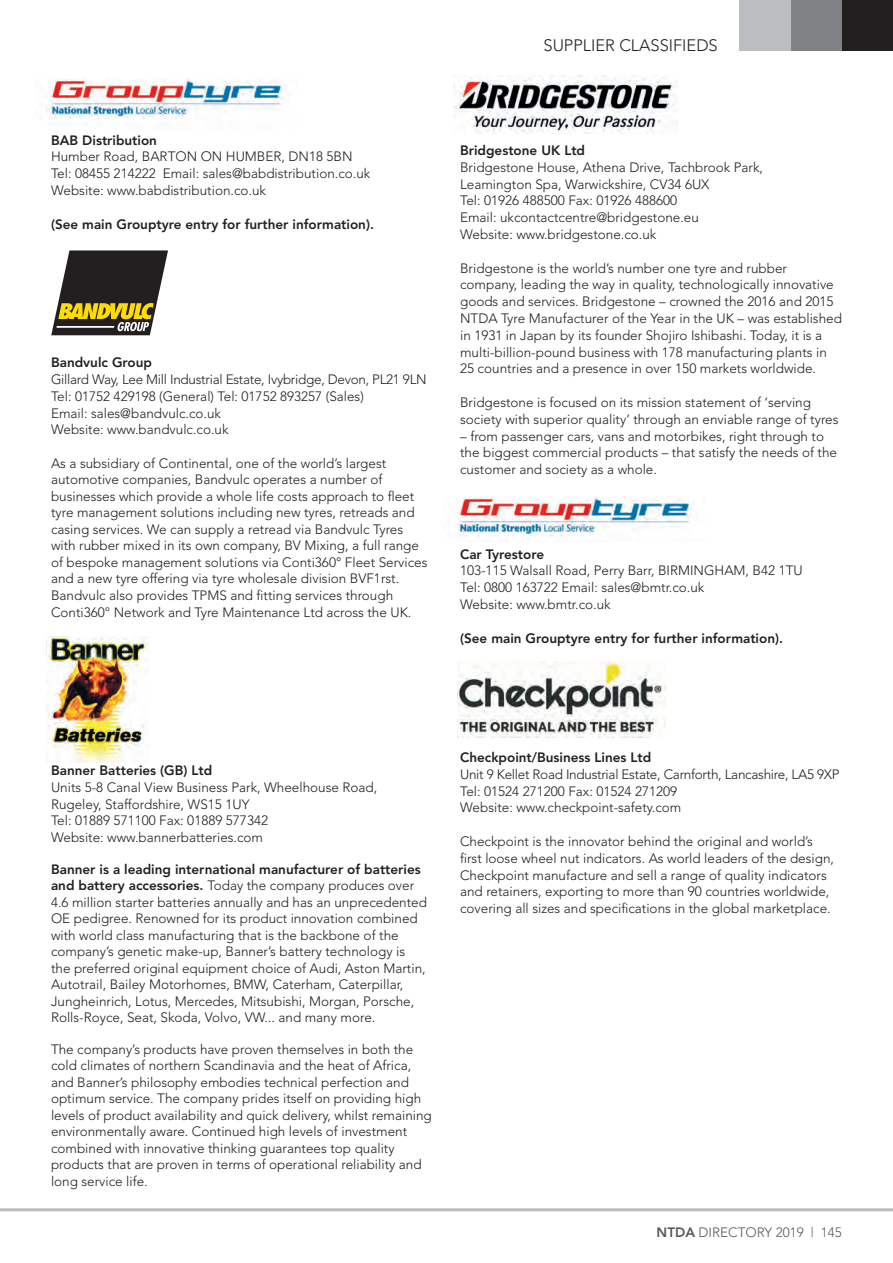
<style>
.page{position:relative;width:893px;height:1263px;background:#fff}
.page>*{position:absolute;margin:0;border:0;box-sizing:border-box;transform-origin:0 0}
.t1{font:300 16.5px "Avenir";color:#231f20}
.t2{font:300 13.5px/16.8px "Avenir";color:#231f20}
.t3{font:800 13.5px "Avenir";color:#231f20}
.t4{font:300 13.5px/16.8px "Avenir";letter-spacing:-.02em;color:#231f20}
.t5{font:300 13.5px "Avenir";color:#57585a}
.s1{font-weight:800}
</style>
<div class="page">
<hr style="left:0;top:1208px;width:893px;height:3px;background:#bcbdc0">
<div style="left:842px;top:0;width:51px;height:51px;background:#231f20"></div>
<div style="left:791px;top:0;width:51px;height:51px;background:#808285"></div>
<div style="left:739px;top:0;width:52px;height:51px;background:#bcbdc0"></div>
<img style="left:46px;top:79px;width:243px;height:46px">
<img style="left:454px;top:75px;width:223px;height:58px">
<svg style="left:51px;top:250px;width:117px;height:85px"></svg>
<hr style="left:56px;top:326px;width:58px;height:2px;background:#fff">
<img style="left:47px;top:636px;width:101px;height:126px">
<img style="left:449px;top:496px;width:246px;height:45px">
<img style="left:458px;top:661px;width:208px;height:76px">
<p class="t3" style="left:51px;top:132px;width:108px">BAB Distribution</p>
<p class="t2" style="left:51px;top:148px;width:321px">Humber Road, BARTON ON HUMBER, DN18 5BN<br>Tel: 08455 214222 Email: sales@babdistribution.co.uk<br>Website: www.babdistribution.co.uk</p>
<p class="t3" style="left:51px;top:216px;width:324px">(See main Grouptyre entry for further information).</p>
<p class="t3" style="left:51px;top:355px;width:103px">Bandvulc Group</p>
<p class="t2" style="left:51px;top:371px;width:377px">Gillard Way, Lee Mill Industrial Estate, Ivybridge, Devon, PL21 9LN Tel: 01752 429198 (General) Tel: 01752 893257 (Sales)<br>Email: sales@bandvulc.co.uk<br>Website: www.bandvulc.co.uk</p>
<p class="t2" style="left:51px;top:455px;width:378px">As a subsidiary of Continental, one of the world’s largest automotive companies, Bandvulc operates a number of businesses which provide a whole life costs approach to fleet tyre management solutions including new tyres, retreads and casing services. We can supply a retread via Bandvulc Tyres with rubber mixed in its own company, BV Mixing, a full range of bespoke management solutions via Conti360° Fleet Services and a new tyre offering via tyre wholesale division BVF1rst.<br>Bandvulc also provides TPMS and fitting services through Conti360° Network and Tyre Maintenance Ltd across the UK.</p>
<p class="t1" style="left:543px;top:36px;width:176px">SUPPLIER CLASSIFIEDS</p>
<p class="t3" style="left:460px;top:142px;width:126px">Bridgestone UK Ltd</p>
<p class="t2" style="left:460px;top:159px;width:304px">Bridgestone House, Athena Drive, Tachbrook Park, Leamington Spa, Warwickshire, CV34 6UX<br>Tel: 01926 488500 Fax: 01926 488600<br>Email: ukcontactcentre@bridgestone.eu<br>Website: www.bridgestone.co.uk</p>
<p class="t2" style="left:460px;top:260px;width:383px">Bridgestone is the world’s number one tyre and rubber company, leading the way in quality, technologically innovative goods and services. Bridgestone – crowned the 2016 and 2015<br>NTDA Tyre Manufacturer of the Year in the UK – was established in 1931 in Japan by its founder Shojiro Ishibashi. Today, it is a multi-billion-pound business with 178 manufacturing plants in 25 countries and a presence in over 150 markets worldwide.</p>
<p class="t2" style="left:460px;top:394px;width:380px">Bridgestone is focused on its mission statement of ‘serving society with superior quality’ through an enviable range of tyres</p>
<p class="t2" style="left:460px;top:427px;width:378px">– from passenger cars, vans and motorbikes, right through to the biggest commercial products – that satisfy the needs of the customer and society as a whole.</p>
<p class="t3" style="left:460px;top:546px;width:86px">Car Tyrestore</p>
<p class="t2" style="left:460px;top:562px;width:344px">103-115 Walsall Road, Perry Barr, BIRMINGHAM, B42 1TU<br>Tel: 0800 163722 Email: sales@bmtr.co.uk<br>Website: www.bmtr.co.uk</p>
<p class="t3" style="left:460px;top:630px;width:324px">(See main Grouptyre entry for further information).</p>
<p class="t3" style="left:51px;top:762px;width:163px">Banner Batteries (GB) Ltd</p>
<p class="t2" style="left:51px;top:779px;width:328px">Units 5-8 Canal View Business Park, Wheelhouse Road, Rugeley, Staffordshire, WS15 1UY<br>Tel: 01889 571100 Fax: 01889 577342<br>Website: www.bannerbatteries.com</p>
<p class="t2" style="left:51px;top:861px;width:377px"><span class="s1">Banner is a leading international manufacturer of batteries and battery accessories.</span> Today the company produces over 4.6 million starter batteries annually and has an unprecedented OE pedigree. Renowned for its product innovation combined with world class manufacturing that is the backbone of the company’s genetic make-up, Banner’s battery technology is the preferred original equipment choice of Audi, Aston Martin, Autotrail, Bailey Motorhomes, BMW, Caterham, Caterpillar, Jungheinrich, Lotus, Mercedes, Mitsubishi, Morgan, Porsche, Rolls-Royce, Seat, Skoda, Volvo, VW... and many more.</p>
<p class="t2" style="left:51px;top:1041px;width:382px">The company’s products have proven themselves in both the cold climates of northern Scandinavia and the heat of Africa, and Banner’s philosophy embodies technical perfection and optimum service. The company prides itself on providing high levels of product availability and quick delivery, whilst remaining environmentally aware. Continued high levels of investment combined with innovative thinking guarantees top quality products that are proven in terms of operational reliability and long service life.</p>
<p class="t3" style="left:460px;top:749px;width:193px">Checkpoint/Business Lines Ltd</p>
<p class="t4" style="left:460px;top:766px;width:381px">Unit 9 Kellet Road Industrial Estate, Carnforth, Lancashire, LA5 9XP<br>Tel: 01524 271200 Fax: 01524 271209<br>Website: www.checkpoint-safety.com</p>
<p class="t2" style="left:460px;top:833px;width:375px">Checkpoint is the innovator behind the original and world’s first loose wheel nut indicators. As world leaders of the design, Checkpoint manufacture and sell a range of quality indicators and retainers, exporting to more than 90 countries worldwide, covering all sizes and specifications in the global marketplace.</p>
<p class="t5" style="left:657px;top:1224px;width:187px"><span class="s1">NTDA</span> DIRECTORY 2019 | 145</p>
</div>
